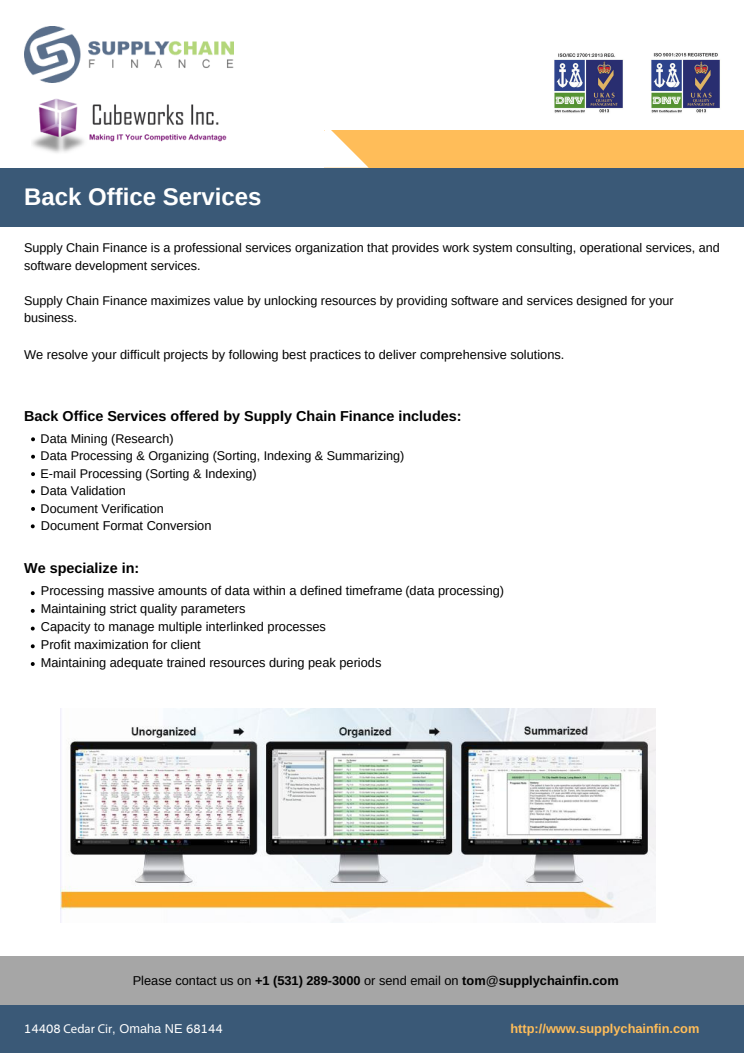
<style>
.page{position:relative;width:744px;height:1053px;background:#fff}
.page>*{position:absolute;margin:0;border:0;box-sizing:border-box;transform-origin:0 0}
.t1{font:700 24px "Arimo";color:#fff}
.t2{font:700 14.4px "Arimo";color:#000}
.t3{font:14.4px "Myriad Hebrew";color:#fff}
.t4{font:12.8px/17.8px "Arimo";color:#000}
.t5{font:700 12.8px "Arimo";color:#000}
.t6{font:700 12.8px "Arimo";color:#ffbd59}
.t7{font:12.6px/17.4px "Arimo";color:#000}
.s1{font-family:"Myriad Hebrew"}
.s2{font-weight:400}
.s3{font-size:12.8px}
.s4{font-family:"Arimo";font-size:12.8px}
</style>
<div class="page">
<div style="left:0;top:1004px;width:744px;height:48px;background:#3a5977"></div>
<div style="left:0;top:955px;width:744px;height:49px;background:#a6a6a6"></div>
<div style="left:324px;top:130px;width:420px;height:48px;background:#ffbd59"></div>
<div style="left:0;top:168px;width:744px;height:58px;background:#3a5977"></div>
<img style="left:651px;top:52px;width:69px;height:61px">
<img style="left:554px;top:53px;width:69px;height:60px">
<svg style="left:324px;top:130px;width:45px;height:38px"></svg>
<svg style="left:31px;top:591px;width:4px;height:4px"></svg>
<svg style="left:31px;top:609px;width:4px;height:3px"></svg>
<svg style="left:31px;top:626px;width:4px;height:4px"></svg>
<svg style="left:31px;top:644px;width:4px;height:4px"></svg>
<svg style="left:31px;top:662px;width:4px;height:4px"></svg>
<svg style="left:31px;top:437px;width:4px;height:4px"></svg>
<svg style="left:31px;top:455px;width:4px;height:3px"></svg>
<svg style="left:31px;top:472px;width:4px;height:4px"></svg>
<svg style="left:31px;top:489px;width:4px;height:4px"></svg>
<svg style="left:31px;top:507px;width:4px;height:4px"></svg>
<svg style="left:31px;top:524px;width:4px;height:4px"></svg>
<img style="left:60px;top:708px;width:595px;height:214px">
<img style="left:24px;top:26px;width:210px;height:57px">
<img style="left:32px;top:98px;width:195px;height:55px">
<h1 class="t1" style="left:24px;top:183px;width:239px">Back Office Services</h1>
<p class="t7" style="left:24px;top:239px;width:697px">Supply Chain Finance is a professional services organization that provides work system consulting, operational services, and software development services.</p>
<p class="t7" style="left:24px;top:292px;width:651px">Supply Chain Finance maximizes value by unlocking resources by providing software and services designed for your business.</p>
<p class="t4" style="left:24px;top:346px;width:542px">We resolve your difficult projects by following best practices to deliver comprehensive solutions.</p>
<p class="t2" style="left:24px;top:407px;width:439px">Back Office Services offered by Supp<span class="s1">l</span>y Chain Finance includes:</p>
<p class="t7" style="left:41px;top:430px;width:365px">Data Mining (Research)<br>Data Processing &amp; Organizing (Sorting, Indexing &amp; Summarizing)<br>E-mail Processing (Sorting &amp; Indexing)<br>Data Validation<br>Document Verification</p>
<p class="t4" style="left:41px;top:517px;width:172px">Document Format Conversion</p>
<p class="t2" style="left:24px;top:560px;width:117px">We specialize in:</p>
<p class="t4" style="left:41px;top:582px;width:465px">Processing massive amounts of data within a defined timeframe (data processing)<br>Maintaining strict quality parameters<br>Capacity to manage multiple interlinked processes<br>Profit maximization for client<br>Maintaining adequate trained resources during peak periods</p>
<p class="t5" style="left:133px;top:973px;width:488px"><span class="s2">Please contact us on</span> +1 (531) 289-3000 <span class="s2">or send email on</span> tom<span class="s2">@</span>supplychainfin.com</p>
<p class="t3" style="left:24px;top:1020px;width:200px">14408 <span class="s3">Cedar Cir</span><span class="s4">, Omaha NE</span> 68144</p>
<p class="t6" style="left:511px;top:1021px;width:190px">http://www.supplychainfin.com</p>
</div>
